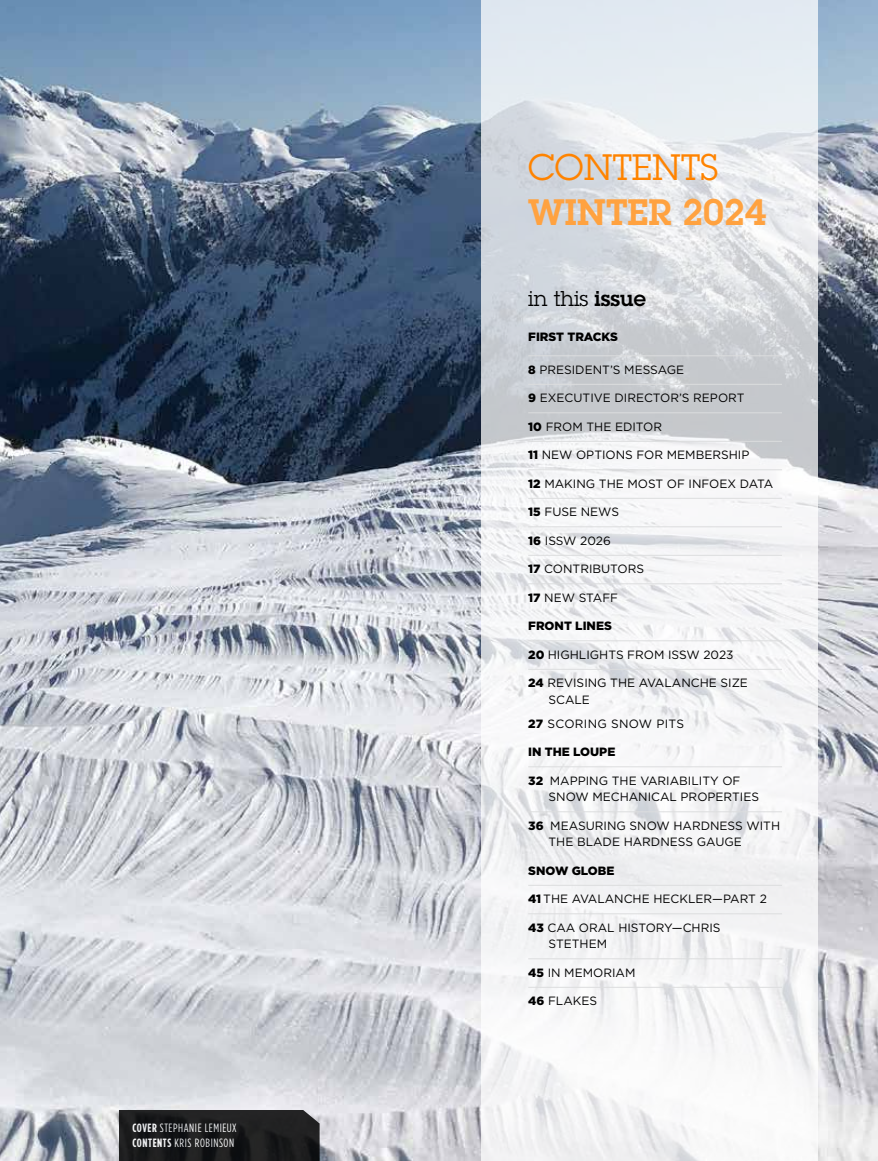
<style>
.page{position:relative;width:878px;height:1161px;background:#fff}
.page>*{position:absolute;margin:0;border:0;box-sizing:border-box;transform-origin:0 0}
.t1{font:600 36px "Lubalin Graph Std";color:#ffa240}
.t2{font:36px "Lubalin Graph Std";color:#ff8300}
.t3{font:21px "Lubalin Graph Std";color:#000}
.t4{font:12px/16.5px "Gotham";color:#000}
.t5{font:12px/15px "Gotham Condensed";letter-spacing:.05em;color:#fff}
.t6{font:900 12px "Gotham";color:#000}
.t7{font:12px "Gotham";letter-spacing:.025em;color:#000}
.s1{font-weight:700}
.s2{font-weight:600}
.s3{font-weight:900}
</style>
<div class="page">
<img style="left:0;top:0;width:878px;height:1161px">
<svg style="left:481px;top:0;width:336px;height:1161px;fill:#f0f0f2"></svg>
<hr style="left:528px;top:356px;width:254px;height:1px;background:#dcddde">
<hr style="left:528px;top:384px;width:254px;height:1px;background:#dcddde">
<hr style="left:528px;top:413px;width:254px;height:1px;background:#dcddde">
<hr style="left:528px;top:441px;width:254px;height:1px;background:#dcddde">
<hr style="left:528px;top:470px;width:254px;height:1px;background:#dcddde">
<hr style="left:528px;top:498px;width:254px;height:1px;background:#dcddde">
<hr style="left:528px;top:527px;width:254px;height:1px;background:#dcddde">
<hr style="left:528px;top:555px;width:254px;height:1px;background:#dcddde">
<hr style="left:528px;top:584px;width:254px;height:1px;background:#dcddde">
<hr style="left:528px;top:641px;width:254px;height:1px;background:#dcddde">
<hr style="left:528px;top:669px;width:254px;height:1px;background:#dcddde">
<hr style="left:528px;top:767px;width:254px;height:1px;background:#dcddde">
<hr style="left:528px;top:812px;width:254px;height:1px;background:#dcddde">
<hr style="left:528px;top:885px;width:254px;height:1px;background:#dcddde">
<hr style="left:528px;top:914px;width:254px;height:1px;background:#dcddde">
<hr style="left:528px;top:959px;width:254px;height:1px;background:#dcddde">
<hr style="left:528px;top:987px;width:254px;height:1px;background:#dcddde">
<svg style="left:119px;top:1110px;width:200px;height:51px"></svg>
<p class="t5" style="left:132px;top:1120px;width:106px"><span class="s1">COVER</span> STEPHANIE LEMIEUX<br><span class="s1">CONTENTS</span> KRIS ROBINSON</p>
<h1 class="t2" style="left:528px;top:145px;width:192px">CONTENTS</h1>
<h1 class="t1" style="left:528px;top:188px;width:239px">WINTER 2024</h1>
<h2 class="t3" style="left:528px;top:285px;width:119px">in this <span class="s2">issue</span></h2>
<p class="t6" style="left:528px;top:329px;width:91px">FIRST TRACKS</p>
<p class="t4" style="left:528px;top:361px;width:157px"><span class="s3">8</span> PRESIDENT’S MESSAGE</p>
<p class="t4" style="left:528px;top:389px;width:218px"><span class="s3">9</span> EXECUTIVE DIRECTOR’S REPORT</p>
<p class="t4" style="left:528px;top:418px;width:135px"><span class="s3">10</span> FROM THE EDITOR</p>
<p class="t4" style="left:528px;top:446px;width:223px"><span class="s3">11</span> NEW OPTIONS FOR MEMBERSHIP</p>
<p class="t4" style="left:528px;top:475px;width:246px"><span class="s3">12</span> MAKING THE MOST OF INFOEX DATA</p>
<p class="t4" style="left:528px;top:503px;width:92px"><span class="s3">15</span> FUSE NEWS</p>
<p class="t4" style="left:528px;top:532px;width:84px"><span class="s3">16</span> ISSW 2026</p>
<p class="t4" style="left:528px;top:560px;width:117px"><span class="s3">17</span> CONTRIBUTORS</p>
<p class="t4" style="left:528px;top:589px;width:91px"><span class="s3">17</span> NEW STAFF</p>
<p class="t6" style="left:528px;top:619px;width:85px">FRONT LINES</p>
<p class="t4" style="left:528px;top:646px;width:207px"><span class="s3">20</span> HIGHLIGHTS FROM ISSW 2023</p>
<p class="t4" style="left:548px;top:674px;width:201px;text-indent:-20px"><span class="s3">24</span> REVISING THE AVALANCHE SIZE<br>SCALE</p>
<p class="t7" style="left:528px;top:717px;width:157px"><span class="s3">27</span> SCORING SNOW PITS</p>
<p class="t6" style="left:528px;top:745px;width:89px">IN THE LOUPE</p>
<p class="t4" style="left:548px;top:772px;width:212px;text-indent:-20px"><span class="s3">32</span> MAPPING THE VARIABILITY OF<br>SNOW MECHANICAL PROPERTIES</p>
<p class="t4" style="left:548px;top:817px;width:233px;text-indent:-20px"><span class="s3">36</span> MEASURING SNOW HARDNESS WITH<br>THE BLADE HARDNESS GAUGE</p>
<p class="t6" style="left:528px;top:863px;width:88px">SNOW GLOBE</p>
<p class="t4" style="left:528px;top:890px;width:240px"><span class="s3">41</span> THE AVALANCHE HECKLER—PART 2</p>
<p class="t4" style="left:548px;top:919px;width:173px;text-indent:-20px"><span class="s3">43</span> CAA ORAL HISTORY—CHRIS<br>STETHEM</p>
<p class="t4" style="left:528px;top:964px;width:109px"><span class="s3">45</span> IN MEMORIAM</p>
<p class="t4" style="left:528px;top:992px;width:70px"><span class="s3">46</span> FLAKES</p>
</div>
